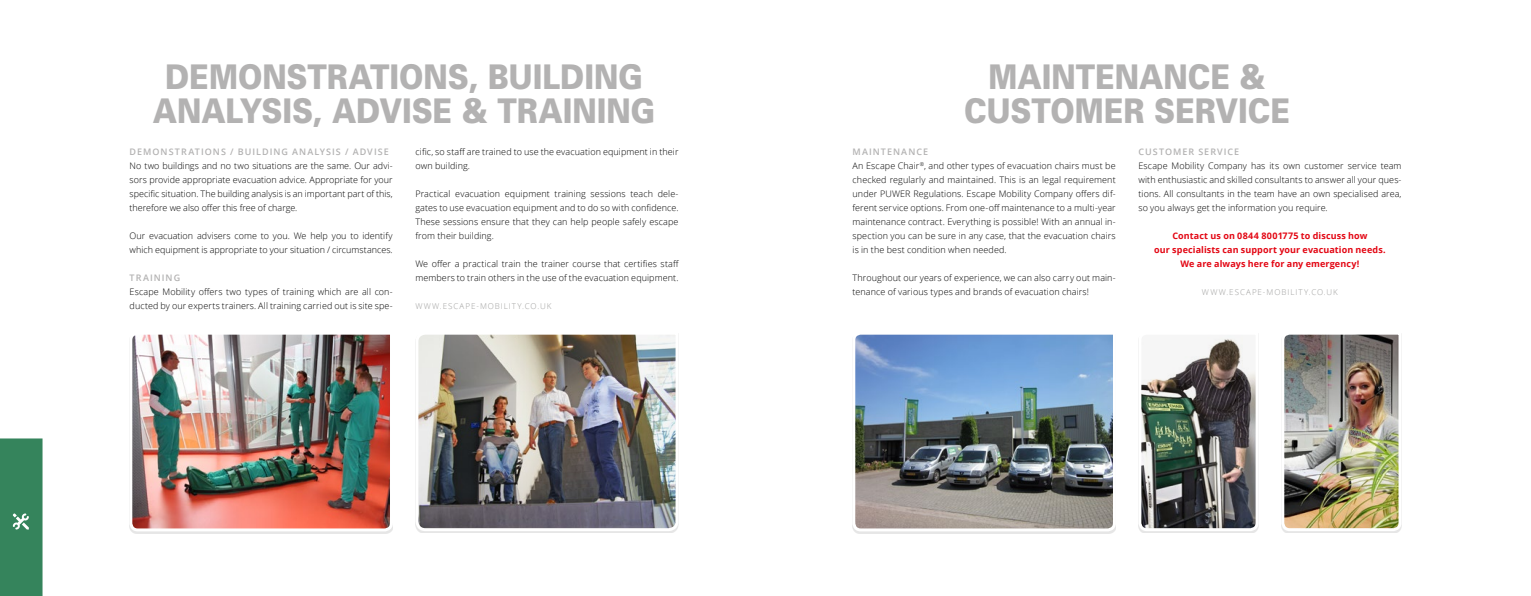
<style>
.page{position:relative;width:1531px;height:596px;background:#fff}
.page>*{position:absolute;margin:0;border:0;box-sizing:border-box;transform-origin:0 0}
.t1{font:900 34px/34px "Univers";color:#b3b2b2;text-align:center;scale:.86 1}
.t2{font:300 9px/14px "Open Sans";letter-spacing:.01em;color:#000}
.t3{font:700 9px/14px "Open Sans";letter-spacing:.01em;color:#e30613;text-align:center}
.t4{font:600 9px "Open Sans";letter-spacing:.115em;color:#b3b2b2}
.t5{font:300 8px "Open Sans";letter-spacing:.12em;color:#9d9d9c}
.s1{font-weight:600;color:#b3b2b2}
</style>
<div class="page">
<img style="left:415px;top:334px;width:264px;height:198px">
<img style="left:129px;top:334px;width:264px;height:198px">
<img style="left:1138px;top:335px;width:121px;height:197px">
<img style="left:1281px;top:334px;width:121px;height:198px">
<img style="left:852px;top:334px;width:264px;height:198px">
<div style="left:0;top:438px;width:43px;height:157px;background:#35845c"></div>
<h1 class="t1" style="left:153px;top:60px;width:586px">DEMONSTRATIONS, BUILDING<br>ANALYSIS, ADVISE &amp; TRAINING</h1>
<p class="t4" style="left:130px;top:146px;width:261px">DEMONSTRATIONS / BUILDING ANALYSIS / ADVISE</p>
<p class="t2" style="left:130px;top:159px;width:265px;text-align:justify">No two buildings and no two situations are the same. Our advi&shy;sors provide appropriate evacuation advice. Appropriate for your specific situation. The building analysis is an important part of this, therefore we also offer this free of charge.</p>
<p class="t2" style="left:130px;top:229px;width:265px">Our evacuation advisers come to you. We help you to identify which equipment is appropriate to your situation / circumstances.</p>
<p class="t4" style="left:130px;top:272px;width:52px">TRAINING</p>
<p class="t2" style="left:130px;top:285px;width:265px">Escape Mobility offers two types of training which are all con&shy;ducted by our experts trainers. All training carried out is site spe-</p>
<p class="t2" style="left:415px;top:145px;width:265px">cific, so staff are trained to use the evacuation equipment in their own building.</p>
<p class="t2" style="left:415px;top:187px;width:265px;text-align:justify">Practical evacuation equipment training sessions teach dele&shy;gates to use evacuation equipment and to do so with confidence.<br>These sessions ensure that they can help people safely escape from their building.</p>
<p class="t2" style="left:415px;top:257px;width:265px">We offer a practical train the trainer course that certifies staff members to train others in the use of the evacuation equipment.</p>
<p class="t5" style="left:415px;top:301px;width:137px">WWW.ESCAPE-MOBILITY.CO.UK</p>
<h1 class="t1" style="left:964px;top:60px;width:380px">MAINTENANCE &amp;<br>CUSTOMER SERVICE</h1>
<p class="t2" style="left:852px;top:145px;width:265px"><span class="s1">MAINTENANCE<br></span>An Escape Chair<sup>®</sup>, and other types of evacuation chairs must be checked regularly and maintained. This is an legal requirement under PUWER Regulations. Escape Mobility Company offers dif&shy;ferent service options. From one-off maintenance to a multi-year maintenance contract. Everything is possible! With an annual in&shy;spection you can be sure in any case, that the evacuation chairs is in the best condition when needed.</p>
<p class="t2" style="left:852px;top:271px;width:265px">Throughout our years of experience, we can also carry out main&shy;tenance of various types and brands of evacuation chairs!</p>
<p class="t4" style="left:1138px;top:146px;width:102px">CUSTOMER SERVICE</p>
<p class="t2" style="left:1138px;top:159px;width:265px;text-align:justify">Escape Mobility Company has its own customer service team with enthusiastic and skilled consultants to answer all your ques&shy;tions. All consultants in the team have an own specialised area, so you always get the information you require.</p>
<p class="t3" style="left:1154px;top:229px;width:233px">Contact us on 0844 8001775 to discuss how<br>our specialists can support your evacuation needs.<br>We are always here for any emergency!</p>
<p class="t5" style="left:1202px;top:287px;width:137px">WWW.ESCAPE-MOBILITY.CO.UK</p>
</div>
